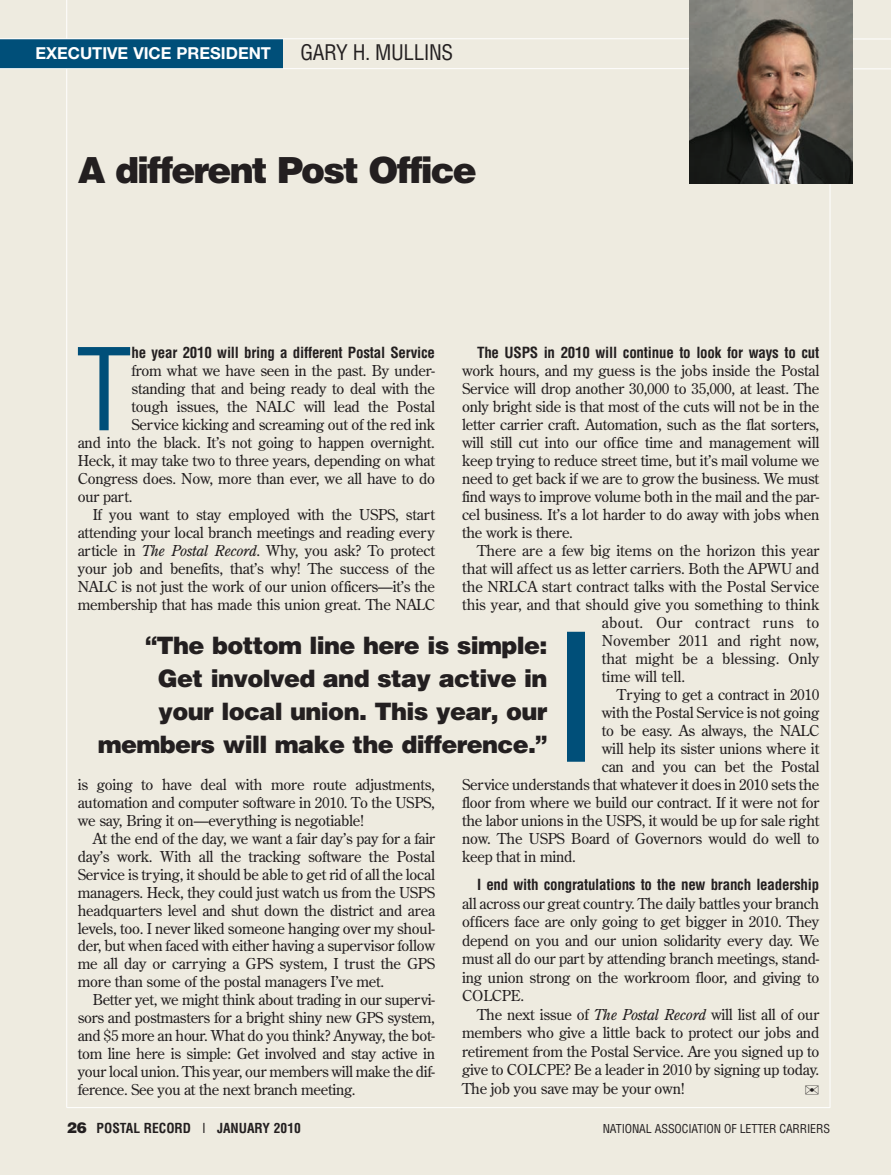
<style>
.page{position:relative;width:891px;height:1175px;background:#fff}
.page>*{position:absolute;margin:0;border:0;box-sizing:border-box;transform-origin:0 0}
.t1{font:condensed 110.85px "Helvetica";color:#004f79}
.t2{font:900 36px "Helvetica";letter-spacing:-.055em;color:#231f20}
.t3{font:900 24px/33px "Helvetica";letter-spacing:-.025em;color:#231f20;text-align:right}
.t4{font:condensed 21px "Helvetica";letter-spacing:-.02em;color:#231f20}
.t5{font:700 16.5px "Helvetica Neue";color:#fff}
.t6{font:15px/18px "Century Old Style";letter-spacing:-.015em;color:#231f20;text-align:justify}
.t7{font:700 condensed 15px "Helvetica";letter-spacing:-.015em;color:#231f20}
.t8{font:15px "Century Old Style";letter-spacing:.02em;color:#231f20}
.t9{font:700 condensed 13.5px "Helvetica";color:#231f20}
.t10{font:condensed 12px "Helvetica";letter-spacing:-.01em;color:#231f20}
.s1{font-style:italic}
.s2{font-weight:900;font-stretch:normal;font-size:15px}
.s3{font-weight:400}
</style>
<div class="page">
<div style="left:0;top:0;width:891px;height:1174px;background:#eeebe0"></div>
<hr style="left:67px;top:1107px;width:763px;height:1px;background:#fff">
<hr style="left:830px;top:6px;width:1px;height:1101px;background:#fff">
<hr style="left:66px;top:0;width:1px;height:1107px;background:#fff">
<div style="left:0;top:39px;width:283px;height:30px;background:#004f79"></div>
<hr style="left:0;top:68px;width:803px;height:1px;background:#fff">
<hr style="left:0;top:38px;width:818px;height:1px;background:#fff">
<hr style="left:846px;top:68px;width:45px;height:1px;background:#fff">
<hr style="left:845px;top:39px;width:46px;height:1px;background:#fff">
<img style="left:690px;top:0;width:162px;height:183px">
<div style="left:567px;top:632px;width:18px;height:129px;background:#004f79"></div>
<p class="t5" style="left:35px;top:47px;width:237px">EXECUTIVE VICE PRESIDENT</p>
<h3 class="t4" style="left:300px;top:41px;width:154px">GARY H. MULLINS</h3>
<h2 class="t2" style="left:78px;top:150px;width:401px">A different Post Office</h2>
<p class="t7" style="left:477px;top:344px;width:344px">The USPS in 2010 will continue to look for ways to cut</p>
<p class="t6" style="left:462px;top:362px;width:359px">work hours, and my guess is the jobs inside the Postal Service will drop another 30,000 to 35,000, at least. The only bright side is that most of the cuts will not be in the letter carrier craft. Automation, such as the flat sorters, will still cut into our office time and management will keep trying to reduce street time, but it’s mail volume we need to get back if we are to grow the business. We must find ways to improve volume both in the mail and the par&shy;cel business. It’s a lot harder to do away with jobs when the work is there.</p>
<p class="t6" style="left:477px;top:542px;width:344px">There are a few big items on the horizon this year</p>
<p class="t6" style="left:462px;top:560px;width:359px">that will affect us as letter carriers. Both the APWU and</p>
<p class="t6" style="left:462px;top:578px;width:359px">the NRLCA start contract talks with the Postal Service</p>
<p class="t6" style="left:462px;top:596px;width:359px">this year, and that should give you something to think</p>
<p class="t8" style="left:602px;top:614px;width:219px">about. Our contract runs to</p>
<p class="t6" style="left:602px;top:632px;width:219px">November 2011 and right now,</p>
<p class="t6" style="left:602px;top:650px;width:219px">that might be a blessing. Only</p>
<p class="t6" style="left:602px;top:668px;width:85px">time will tell.</p>
<p class="t6" style="left:617px;top:686px;width:204px">Trying to get a contract in 2010</p>
<p class="t6" style="left:602px;top:704px;width:219px">with the Postal Service is not going</p>
<p class="t6" style="left:602px;top:722px;width:219px">to be easy. As always, the NALC</p>
<p class="t6" style="left:602px;top:740px;width:219px">will help its sister unions where it</p>
<p class="t6" style="left:602px;top:758px;width:219px">can and you can bet the Postal</p>
<p class="t6" style="left:462px;top:776px;width:359px">Service understands that whatever it does in 2010 sets the</p>
<p class="t6" style="left:462px;top:794px;width:359px">floor from where we build our contract. If it were not for</p>
<p class="t6" style="left:462px;top:812px;width:359px">the labor unions in the USPS, it would be up for sale right</p>
<p class="t6" style="left:462px;top:830px;width:359px">now. The USPS Board of Governors would do well to</p>
<p class="t6" style="left:462px;top:848px;width:115px">keep that in mind.</p>
<p class="t7" style="left:477px;top:876px;width:344px">I end with congratulations to the new branch leadership</p>
<p class="t6" style="left:462px;top:894px;width:359px;line-height:18.6px">all across our great country. The daily battles your branch officers face are only going to get bigger in 2010. They depend on you and our union solidarity every day. We must all do our part by attending branch meetings, stand&shy;ing union strong on the workroom floor, and giving to COLCPE.</p>
<p class="t6" style="left:462px;top:1005px;width:359px;line-height:18.6px;text-indent:15px">The next issue of <span class="s1">The Postal Record</span> will list all of our members who give a little back to protect our jobs and retirement from the Postal Service. Are you signed up to give to COLCPE? Be a leader in 2010 by signing up today.<br>The job you save may be your own!</p>
<h1 class="t1" style="left:76px;top:327px;width:57px">T</h1>
<p class="t7" style="left:132px;top:344px;width:305px">he year 2010 will bring a different Postal Service</p>
<p class="t6" style="left:132px;top:362px;width:305px">from what we have seen in the past. By under-</p>
<p class="t6" style="left:132px;top:380px;width:305px">standing that and being ready to deal with the</p>
<p class="t6" style="left:132px;top:398px;width:305px">tough issues, the NALC will lead the Postal</p>
<p class="t6" style="left:132px;top:416px;width:305px">Service kicking and screaming out of the red ink</p>
<p class="t6" style="left:78px;top:434px;width:359px">and into the black. It’s not going to happen overnight.</p>
<p class="t6" style="left:78px;top:452px;width:359px">Heck, it may take two to three years, depending on what</p>
<p class="t6" style="left:78px;top:470px;width:359px">Congress does. Now, more than ever, we all have to do</p>
<p class="t6" style="left:78px;top:488px;width:56px">our part.</p>
<p class="t6" style="left:93px;top:506px;width:344px">If you want to stay employed with the USPS, start</p>
<p class="t6" style="left:78px;top:524px;width:359px">attending your local branch meetings and reading every</p>
<p class="t6" style="left:78px;top:542px;width:359px">article in <span class="s1">The Postal Record</span>. Why, you ask? To protect</p>
<p class="t6" style="left:78px;top:560px;width:359px">your job and benefits, that’s why! The success of the</p>
<p class="t6" style="left:78px;top:578px;width:359px">NALC is not just the work of our union officers—it’s the</p>
<p class="t6" style="left:78px;top:596px;width:359px">membership that has made this union great. The NALC</p>
<h3 class="t3" style="left:98px;top:629px;width:451px">“The bottom line here is simple:<br>Get involved and stay active in your local union. This year, our members will make the difference.”</h3>
<p class="t6" style="left:78px;top:776px;width:359px">is going to have deal with more route adjustments, automation and computer software in 2010. To the USPS, we say, Bring it on—everything is negotiable!</p>
<p class="t6" style="left:78px;top:830px;width:359px;text-indent:15px">At the end of the day, we want a fair day’s pay for a fair day’s work. With all the tracking software the Postal Service is trying, it should be able to get rid of all the local managers. Heck, they could just watch us from the USPS headquarters level and shut down the district and area levels, too. I never liked someone hanging over my shoul&shy;der, but when faced with either having a supervisor follow me all day or carrying a GPS system, I trust the GPS more than some of the postal managers I’ve met.</p>
<p class="t6" style="left:78px;top:991px;width:359px;text-indent:15px">Better yet, we might think about trading in our supervi&shy;sors and postmasters for a bright shiny new GPS system, and $5 more an hour. What do you think? Anyway, the bot&shy;tom line here is simple: Get involved and stay active in your local union. This year, our members will make the dif&shy;ference. See you at the next branch meeting.</p>
<p class="t9" style="left:67px;top:1120px;width:236px"><span class="s2">26</span> POSTAL RECORD <span class="s3">I</span> JANUARY 2010</p>
<p class="t10" style="left:603px;top:1121px;width:229px">NATIONAL ASSOCIATION OF LETTER CARRIERS</p>
</div>
